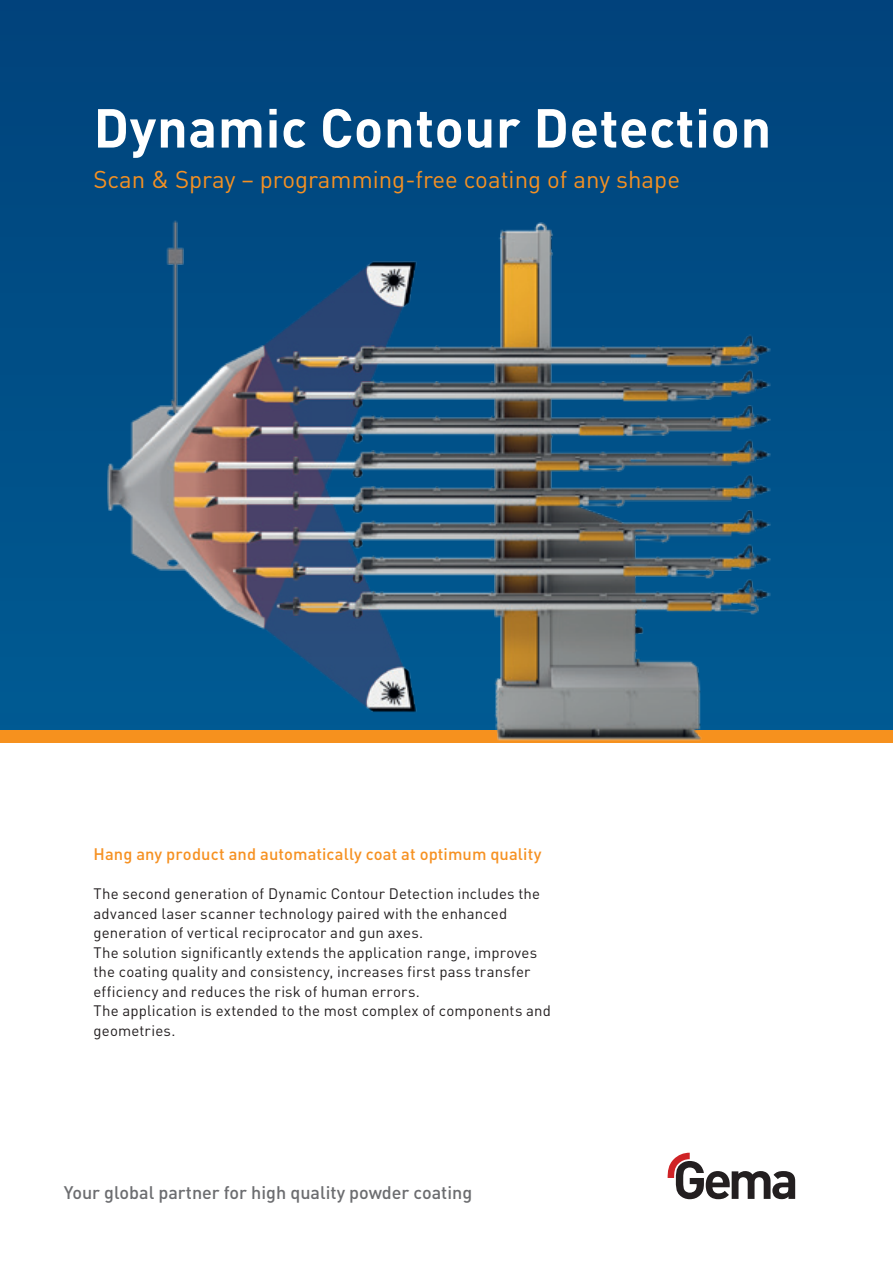
<style>
.page{position:relative;width:893px;height:1263px;background:#fff}
.page>*{position:absolute;margin:0;border:0;box-sizing:border-box;transform-origin:0 0}
.t1{font:700 54px "DIN Pro";letter-spacing:.01em;color:#fff}
.t2{font:24px "DIN Pro";color:#f69122}
.t3{font:500 18px "DIN Pro";color:#6c6d70}
.t4{font:500 16.5px "DIN Pro";letter-spacing:.005em;color:#f69122}
.t5{font:15px/19.5px "DIN Pro";letter-spacing:.01em;color:#231f20}
</style>
<div class="page">
<div style="left:0;top:0;width:893px;height:737px;background:linear-gradient(to bottom,#00427b,#005b93)"></div>
<div style="left:0;top:730px;width:893px;height:13px;background:#f6911e"></div>
<svg style="left:668px;top:1153px;width:127px;height:46px"></svg>
<img style="left:108px;top:197px;width:708px;height:544px">
<h1 class="t1" style="left:94px;top:83px;width:679px">Dynamic Contour Detection</h1>
<h2 class="t2" style="left:94px;top:161px;width:588px">Scan &amp; Spray – programming-free coating of any shape</h2>
<p class="t4" style="left:94px;top:841px;width:450px">Hang any product and automatically coat at optimum quality</p>
<p class="t5" style="left:94px;top:882px;width:459px">The second generation of Dynamic Contour Detection includes the advanced laser scanner technology paired with the enhanced generation of vertical reciprocator and gun axes.<br>The solution significantly extends the application range, improves the coating quality and consistency, increases first pass transfer efficiency and reduces the risk of human errors.<br>The application is extended to the most complex of components and geometries.</p>
<p class="t3" style="left:64px;top:1178px;width:410px">Your global partner for high quality powder coating</p>
</div>
